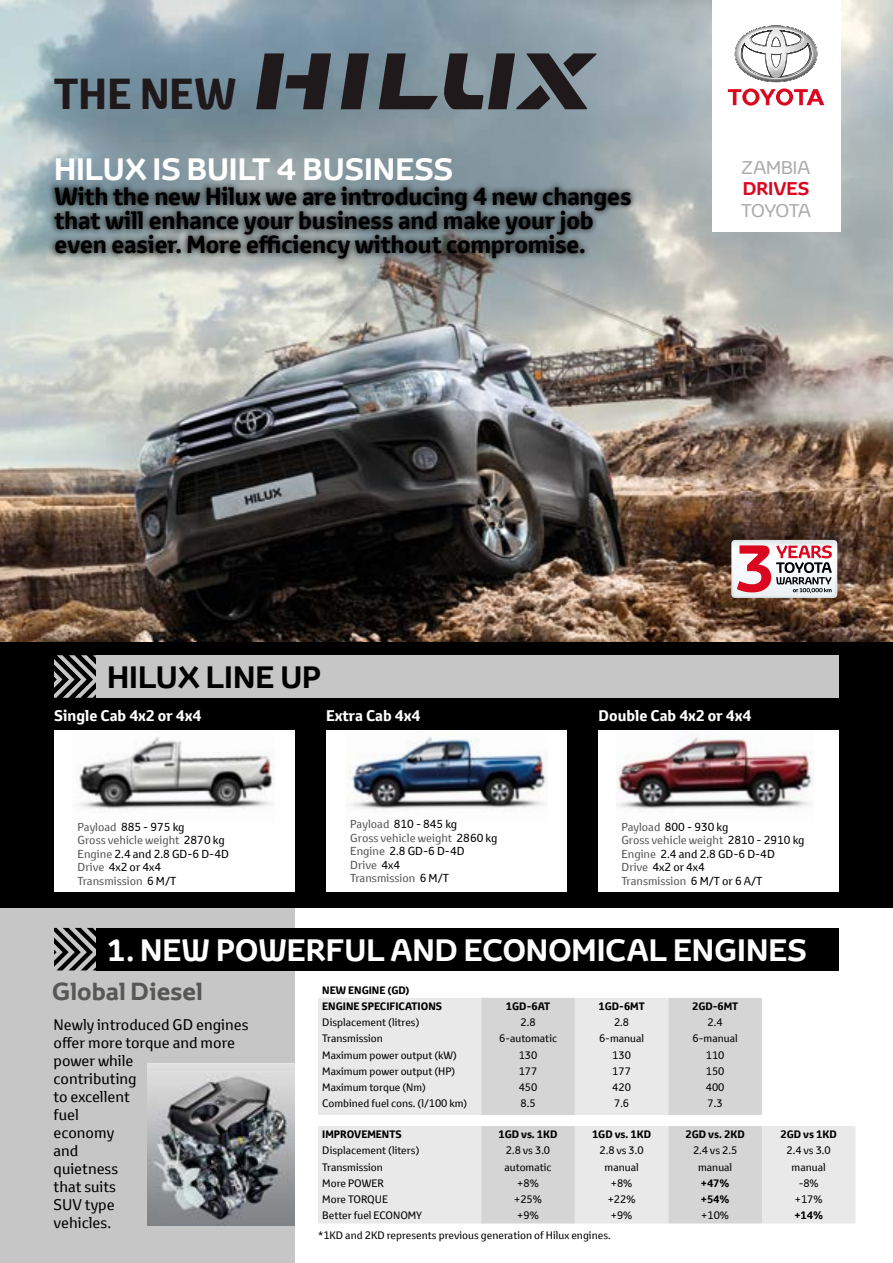
<style>
.page{position:relative;width:893px;height:1263px;background:#fff}
.page>*{position:absolute;margin:0;border:0;box-sizing:border-box;transform-origin:0 0}
.t1{font:700 42.15px "Toyota Text";color:#20191b}
.t2{font:700 30px "Toyota Display";color:#fff}
.t3{font:700 30px "Toyota Display";color:#000}
.t4{font:700 24px/24px "Toyota Text";letter-spacing:-.01em;color:#000}
.t5{font:700 24px "Toyota Display";color:#575756}
.t6{font:17.85px "Toyota Display";letter-spacing:-.02em;color:#acacac}
.t7{font:700 17.85px "Toyota Display";color:#db0720}
.t8{font:15px/18px "Toyota Text";color:#000}
.t9{font:700 15px "Toyota Text";color:#fff}
.t10{font:11.25px/13.5px "Toyota Text";color:#575756}
.t11{font:11.25px/13.5px "Toyota Text";color:#000}
.t12{font:10.5px "Toyota Text";color:#000}
.t13{font:700 10.5px/16.2px "Toyota Text";color:#000}
.s1{color:#000}
.s2{color:#575756}
</style>
<div class="page">
<img style="left:0;top:0;width:893px;height:642px">
<div style="left:0;top:904px;width:294px;height:359px;background:#c6c6c6"></div>
<div style="left:0;top:642px;width:893px;height:266px;background:#000"></div>
<div style="left:712px;top:0;width:128px;height:232px;background:#fff"></div>
<svg style="left:728px;top:88px;width:96px;height:18px"></svg>
<svg style="left:735px;top:26px;width:82px;height:56px"></svg>
<svg style="left:341px;top:53px;width:28px;height:56px;background:#3a3c41"></svg>
<svg style="left:379px;top:53px;width:218px;height:56px;background:#555c62"></svg>
<svg style="left:256px;top:53px;width:75px;height:56px;background:#434951"></svg>
<div style="left:48px;top:181px;width:589px;height:84px;background:#000;opacity:.9"></div>
<svg style="left:54px;top:655px;width:43px;height:43px"></svg>
<svg style="left:54px;top:928px;width:43px;height:42px"></svg>
<div style="left:97px;top:655px;width:742px;height:43px;background:#c6c6c6"></div>
<div style="left:97px;top:928px;width:742px;height:43px;background:#000"></div>
<div style="left:54px;top:730px;width:240px;height:162px;background:#fff"></div>
<div style="left:599px;top:730px;width:240px;height:162px;background:#fff"></div>
<div style="left:326px;top:730px;width:241px;height:162px;background:#fff"></div>
<svg style="left:318px;top:998px;width:444px;height:117px;background:#e1e0e1"></svg>
<div style="left:318px;top:1126px;width:537px;height:97px;background:#e9e9e9"></div>
<svg style="left:481px;top:1126px;width:281px;height:97px;background:#dcdbdc"></svg>
<img style="left:78px;top:737px;width:197px;height:73px">
<img style="left:348px;top:732px;width:200px;height:79px">
<img style="left:617px;top:735px;width:197px;height:74px">
<img style="left:147px;top:1063px;width:147px;height:162px">
<svg style="left:731px;top:540px;width:106px;height:58px"></svg>
<h1 class="t1" style="left:54px;top:66px;width:184px">THE NEW</h1>
<h2 class="t2" style="left:54px;top:148px;width:400px">HILUX IS BUILT 4 BUSINESS</h2>
<h3 class="t4" style="left:54px;top:185px;width:579px">With the new Hilux we are introducing 4 new changes that will enhance your business and make your job even easier. More efficiency without compromise.</h3>
<h3 class="t6" style="left:742px;top:155px;width:70px">ZAMBIA</h3>
<h3 class="t7" style="left:743px;top:176px;width:68px">DRIVES</h3>
<h3 class="t6" style="left:741px;top:198px;width:71px">TOYOTA</h3>
<h2 class="t3" style="left:107px;top:656px;width:216px">HILUX LINE UP</h2>
<h3 class="t9" style="left:54px;top:705px;width:149px">Single Cab 4x2 or 4x4</h3>
<h3 class="t9" style="left:326px;top:705px;width:96px">Extra Cab 4x4</h3>
<h3 class="t9" style="left:599px;top:705px;width:154px">Double Cab 4x2 or 4x4</h3>
<p class="t10" style="left:78px;top:819px;width:153px">Payload <span class="s1">885 - 975 kg<br></span>Gross vehicle weight <span class="s1">2870 kg<br></span>Engine <span class="s1">2.4 and 2.8 GD-6 D-4D<br></span>Drive <span class="s1">4x2 or 4x4<br></span>Transmission <span class="s1">6 M/T</span></p>
<p class="t10" style="left:350px;top:817px;width:149px">Payload <span class="s1">810 - 845 kg<br></span>Gross vehicle weight <span class="s1">2860 kg<br></span>Engine <span class="s1">2.8 GD-6 D-4D<br></span>Drive <span class="s1">4x4<br></span>Transmission <span class="s1">6 M/T</span></p>
<p class="t11" style="left:621px;top:819px;width:185px"><span class="s2">Payload</span> 800 - 930 kg<br><span class="s2">Gross vehicle weight</span> 2810 - 2910 kg<br><span class="s2">Engine</span> 2.4 and 2.8 GD-6 D-4D<br><span class="s2">Drive</span> 4x2 or 4x4<br><span class="s2">Transmission</span> 6 M/T or 6 A/T</p>
<h2 class="t2" style="left:107px;top:929px;width:701px">1. NEW POWERFUL AND ECONOMICAL ENGINES</h2>
<h3 class="t5" style="left:52px;top:974px;width:152px">Global Diesel</h3>
<h3 class="t8" style="left:54px;top:1015px;width:196px">Newly introduced GD engines offer more torque and more power while<br>contributing<br>to excellent<br>fuel<br>economy<br>and<br>quietness<br>that suits<br>SUV type<br>vehicles.</h3>
<p class="t13" style="left:322px;top:982px;width:121px">NEW ENGINE (GD)<br>ENGINE SPECIFICATIONS</p>
<p class="t13" style="left:506px;top:998px;width:46px">1GD-6AT</p>
<p class="t13" style="left:598px;top:998px;width:48px">1GD-6MT</p>
<p class="t13" style="left:692px;top:998px;width:48px">2GD-6MT</p>
<p class="t12" style="left:322px;top:1015px;width:99px">Displacement (litres)</p>
<p class="t12" style="left:520px;top:1015px;width:17px">2.8</p>
<p class="t12" style="left:614px;top:1015px;width:17px">2.8</p>
<p class="t12" style="left:708px;top:1015px;width:17px">2.4</p>
<p class="t12" style="left:322px;top:1032px;width:62px">Transmission</p>
<p class="t12" style="left:499px;top:1032px;width:59px">6-automatic</p>
<p class="t12" style="left:599px;top:1032px;width:47px">6-manual</p>
<p class="t12" style="left:693px;top:1032px;width:47px">6-manual</p>
<p class="t12" style="left:322px;top:1048px;width:136px">Maximum power output (kW)</p>
<p class="t12" style="left:519px;top:1048px;width:20px">130</p>
<p class="t12" style="left:612px;top:1048px;width:20px">130</p>
<p class="t12" style="left:706px;top:1048px;width:20px">110</p>
<p class="t12" style="left:322px;top:1064px;width:134px">Maximum power output (HP)</p>
<p class="t12" style="left:519px;top:1064px;width:20px">177</p>
<p class="t12" style="left:612px;top:1064px;width:20px">177</p>
<p class="t12" style="left:706px;top:1064px;width:20px">150</p>
<p class="t12" style="left:322px;top:1080px;width:105px">Maximum torque (Nm)</p>
<p class="t12" style="left:519px;top:1080px;width:20px">450</p>
<p class="t12" style="left:612px;top:1080px;width:20px">420</p>
<p class="t12" style="left:706px;top:1080px;width:20px">400</p>
<p class="t12" style="left:322px;top:1096px;width:147px">Combined fuel cons. (l/100 km)</p>
<p class="t12" style="left:520px;top:1096px;width:17px">8.5</p>
<p class="t12" style="left:614px;top:1096px;width:17px">7.6</p>
<p class="t12" style="left:708px;top:1096px;width:17px">7.3</p>
<p class="t13" style="left:322px;top:1126px;width:81px">IMPROVEMENTS</p>
<p class="t13" style="left:498px;top:1126px;width:61px">1GD vs. 1KD</p>
<p class="t13" style="left:592px;top:1126px;width:61px">1GD vs. 1KD</p>
<p class="t13" style="left:686px;top:1126px;width:61px">2GD vs. 2KD</p>
<p class="t13" style="left:780px;top:1126px;width:58px">2GD vs 1KD</p>
<p class="t12" style="left:322px;top:1143px;width:99px">Displacement (liters)</p>
<p class="t12" style="left:506px;top:1143px;width:46px">2.8 vs 3.0</p>
<p class="t12" style="left:599px;top:1143px;width:46px">2.8 vs 3.0</p>
<p class="t12" style="left:693px;top:1143px;width:46px">2.4 vs 2.5</p>
<p class="t12" style="left:787px;top:1143px;width:46px">2.4 vs 3.0</p>
<p class="t12" style="left:322px;top:1160px;width:62px">Transmission</p>
<p class="t12" style="left:505px;top:1160px;width:48px">automatic</p>
<p class="t12" style="left:604px;top:1160px;width:36px">manual</p>
<p class="t12" style="left:698px;top:1160px;width:36px">manual</p>
<p class="t12" style="left:792px;top:1160px;width:36px">manual</p>
<p class="t12" style="left:322px;top:1176px;width:63px">More POWER</p>
<p class="t12" style="left:517px;top:1176px;width:23px">+8%</p>
<p class="t12" style="left:611px;top:1176px;width:23px">+8%</p>
<p class="t13" style="left:701px;top:1175px;width:30px">+47%</p>
<p class="t12" style="left:799px;top:1176px;width:22px">-8%</p>
<p class="t12" style="left:322px;top:1192px;width:67px">More TORQUE</p>
<p class="t12" style="left:514px;top:1192px;width:29px">+25%</p>
<p class="t12" style="left:608px;top:1192px;width:29px">+22%</p>
<p class="t13" style="left:701px;top:1191px;width:30px">+54%</p>
<p class="t12" style="left:795px;top:1192px;width:29px">+17%</p>
<p class="t12" style="left:322px;top:1208px;width:101px">Better fuel ECONOMY</p>
<p class="t12" style="left:517px;top:1208px;width:23px">+9%</p>
<p class="t12" style="left:611px;top:1208px;width:23px">+9%</p>
<p class="t12" style="left:701px;top:1208px;width:29px">+10%</p>
<p class="t13" style="left:794px;top:1207px;width:30px">+14%</p>
<p class="t12" style="left:318px;top:1228px;width:294px">*1KD and 2KD represents previous generation of Hilux engines.</p>
</div>
